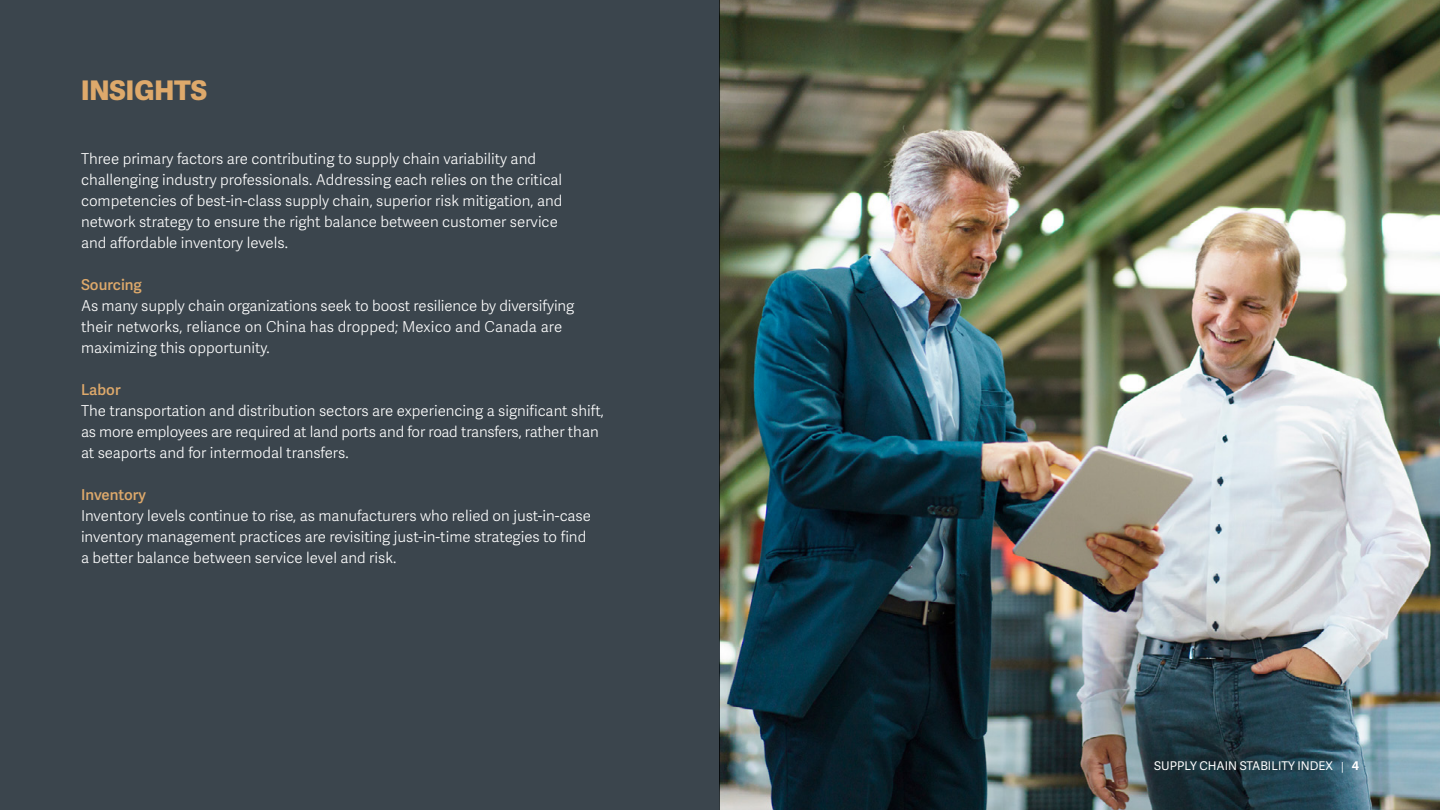
<style>
.page{position:relative;width:1440px;height:810px;background:#fff}
.page>*{position:absolute;margin:0;border:0;box-sizing:border-box;transform-origin:0 0}
.t1{font:800 27px "Adelle Sans";color:#dea96b}
.t2{font:300 15px/21px "Adelle Sans";color:#fff}
.t3{font:600 15px "Adelle Sans";color:#dea96b}
.t4{font:12px "Adelle Sans";color:#fff}
.s1{font-weight:300}
.s2{font-weight:700}
</style>
<div class="page">
<img style="left:720px;top:0;width:720px;height:810px">
<div style="left:0;top:0;width:720px;height:810px;background:#3b454d"></div>
<h1 class="t1" style="left:81px;top:70px;width:128px">INSIGHTS</h1>
<p class="t2" style="left:81px;top:148px;width:483px">Three primary factors are contributing to supply chain variability and challenging industry professionals. Addressing each relies on the critical competencies of best-in-class supply chain, superior risk mitigation, and network strategy to ensure the right balance between customer service and affordable inventory levels.</p>
<p class="t3" style="left:81px;top:276px;width:62px">Sourcing</p>
<p class="t2" style="left:81px;top:295px;width:495px">As many supply chain organizations seek to boost resilience by diversifying their networks, reliance on China has dropped; Mexico and Canada are maximizing this opportunity.</p>
<p class="t3" style="left:81px;top:381px;width:41px">Labor</p>
<p class="t2" style="left:81px;top:400px;width:524px">The transportation and distribution sectors are experiencing a significant shift, as more employees are required at land ports and for road transfers, rather than at seaports and for intermodal transfers.</p>
<p class="t3" style="left:81px;top:486px;width:67px">Inventory</p>
<p class="t2" style="left:81px;top:505px;width:511px">Inventory levels continue to rise, as manufacturers who relied on just-in-case inventory management practices are revisiting just-in-time strategies to find a better balance between service level and risk.</p>
<p class="t4" style="left:1154px;top:757px;width:206px">SUPPLY CHAIN STABILITY INDEX <span class="s1">|</span> <span class="s2">4</span></p>
</div>
